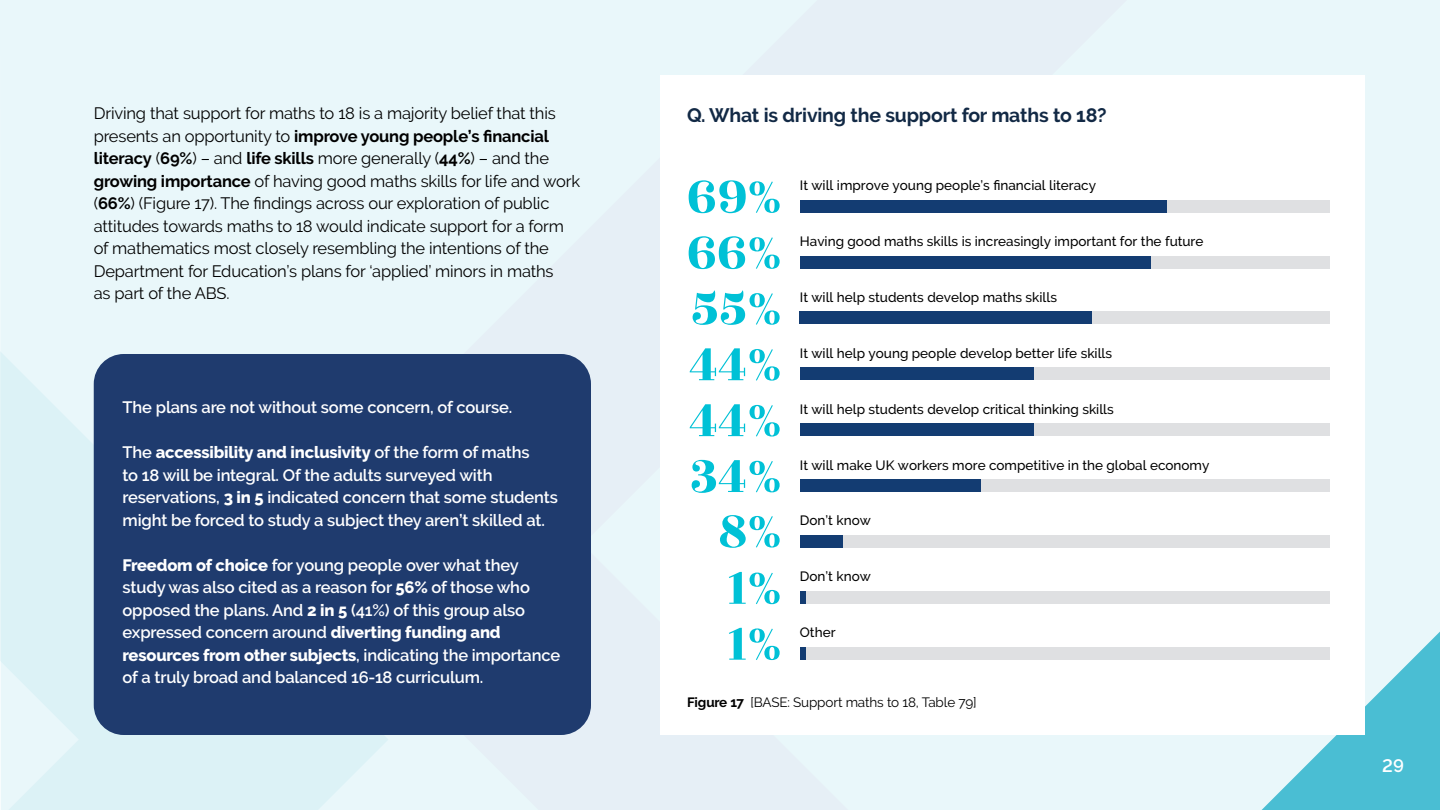
<style>
.page{position:relative;width:1440px;height:810px;background:#fff}
.page>*{position:absolute;margin:0;border:0;box-sizing:border-box;transform-origin:0 0}
.t1{font:54.75px "Rozha One";color:#00c1d6}
.t2{font:700 19.5px "Raleway";letter-spacing:-.01em;color:#122945}
.t3{font:600 18px "Raleway";color:#fff}
.t4{font:600 16.5px/22.5px "Raleway";letter-spacing:-.01em;color:#fff}
.t5{font:16.5px/22.5px "Raleway";letter-spacing:-.01em;color:#000}
.t6{font:500 13.5px "Raleway";color:#000}
.t7{font:13.5px "Raleway";letter-spacing:-.01em;color:#000}
.s1{font-weight:700}
.s2{font-weight:800}
</style>
<div class="page">
<div style="left:1311px;top:0;width:129px;height:632px;background:#e9f7fa"></div>
<svg style="left:1311px;top:632px;width:129px;height:178px;background:#66c8d9"></svg>
<div style="left:388px;top:0;width:923px;height:810px;background:#e9f7fa"></div>
<div style="left:661px;top:75px;width:704px;height:660px;background:#fff"></div>
<svg style="left:0;top:0;width:388px;height:810px;background:#e5f5f8"></svg>
<div style="left:94px;top:354px;width:497px;height:381px;background:#1f3b6e;border-radius:30px"></div>
<div style="left:800px;top:312px;width:529px;height:12px;background:#dfe0e2"></div>
<div style="left:800px;top:367px;width:529px;height:13px;background:#dfe0e2"></div>
<div style="left:800px;top:423px;width:529px;height:13px;background:#dfe0e2"></div>
<div style="left:800px;top:200px;width:529px;height:13px;background:#dfe0e2"></div>
<div style="left:800px;top:200px;width:366px;height:13px;background:#133c72"></div>
<div style="left:800px;top:256px;width:529px;height:12px;background:#dfe0e2"></div>
<div style="left:800px;top:479px;width:529px;height:13px;background:#dfe0e2"></div>
<div style="left:800px;top:535px;width:529px;height:13px;background:#dfe0e2"></div>
<div style="left:800px;top:591px;width:529px;height:13px;background:#dfe0e2"></div>
<div style="left:800px;top:647px;width:529px;height:13px;background:#dfe0e2"></div>
<div style="left:800px;top:256px;width:350px;height:12px;background:#133c72"></div>
<div style="left:800px;top:535px;width:42px;height:13px;background:#133c72"></div>
<div style="left:800px;top:591px;width:5px;height:13px;background:#133c72"></div>
<div style="left:800px;top:647px;width:5px;height:13px;background:#133c72"></div>
<div style="left:800px;top:479px;width:180px;height:13px;background:#133c72"></div>
<div style="left:800px;top:367px;width:234px;height:13px;background:#133c72"></div>
<div style="left:800px;top:423px;width:234px;height:13px;background:#133c72"></div>
<div style="left:800px;top:312px;width:292px;height:12px;background:#133c72"></div>
<p class="t5" style="left:94px;top:102px;width:488px">Driving that support for maths to 18 is a majority belief that this presents an opportunity to <span class="s1">improve young people’s financial literacy</span> (<span class="s1">69%</span>) – and <span class="s1">life skills</span> more generally (<span class="s1">44%</span>) – and the <span class="s1">growing importance</span> of having good maths skills for life and work (<span class="s1">66%</span>) (Figure 17). The findings across our exploration of public attitudes towards maths to 18 would indicate support for a form of mathematics most closely resembling the intentions of the Department for Education’s plans for ‘applied’ minors in maths<br>as part of the ABS.</p>
<p class="t4" style="left:123px;top:396px;width:391px">The plans are not without some concern, of course.</p>
<p class="t4" style="left:123px;top:441px;width:437px">The <span class="s2">accessibility and inclusivity</span> of the form of maths<br>to 18 will be integral. Of the adults surveyed with reservations, <span class="s2">3 in 5</span> indicated concern that some students might be forced to study a subject they aren’t skilled at.</p>
<p class="t4" style="left:123px;top:553px;width:439px"><span class="s2">Freedom of choice</span> for young people over what they study was also cited as a reason for <span class="s2">56%</span> of those who opposed the plans. And <span class="s2">2 in 5</span> (41%) of this group also expressed concern around <span class="s2">diverting funding and resources from other subjects</span>, indicating the importance of a truly broad and balanced 16-18 curriculum.</p>
<p class="t2" style="left:687px;top:104px;width:421px">Q. What is driving the support for maths to 18?</p>
<p class="t1" style="left:687px;top:158px;width:96px">69%</p>
<p class="t6" style="left:800px;top:178px;width:298px">It will improve young people’s financial literacy</p>
<p class="t1" style="left:687px;top:214px;width:96px">66%</p>
<p class="t6" style="left:800px;top:233px;width:405px">Having good maths skills is increasingly important for the future</p>
<p class="t1" style="left:691px;top:270px;width:92px">55%</p>
<p class="t6" style="left:800px;top:289px;width:259px">It will help students develop maths skills</p>
<p class="t1" style="left:689px;top:326px;width:94px">44%</p>
<p class="t6" style="left:800px;top:345px;width:314px">It will help young people develop better life skills</p>
<p class="t1" style="left:689px;top:381px;width:94px">44%</p>
<p class="t6" style="left:800px;top:401px;width:315px">It will help students develop critical thinking skills</p>
<p class="t1" style="left:689px;top:437px;width:94px">34%</p>
<p class="t6" style="left:800px;top:457px;width:411px">It will make UK workers more competitive in the global economy</p>
<p class="t1" style="left:718px;top:493px;width:65px">8%</p>
<p class="t6" style="left:800px;top:513px;width:72px">Don’t know</p>
<p class="t1" style="left:727px;top:549px;width:57px">1%</p>
<p class="t6" style="left:800px;top:569px;width:72px">Don’t know</p>
<p class="t1" style="left:727px;top:605px;width:57px">1%</p>
<p class="t6" style="left:800px;top:625px;width:37px">Other</p>
<p class="t7" style="left:687px;top:694px;width:291px"><span class="s1">Figure 17</span> [BASE: Support maths to 18, Table 79]</p>
<p class="t3" style="left:1382px;top:755px;width:23px">29</p>
</div>
